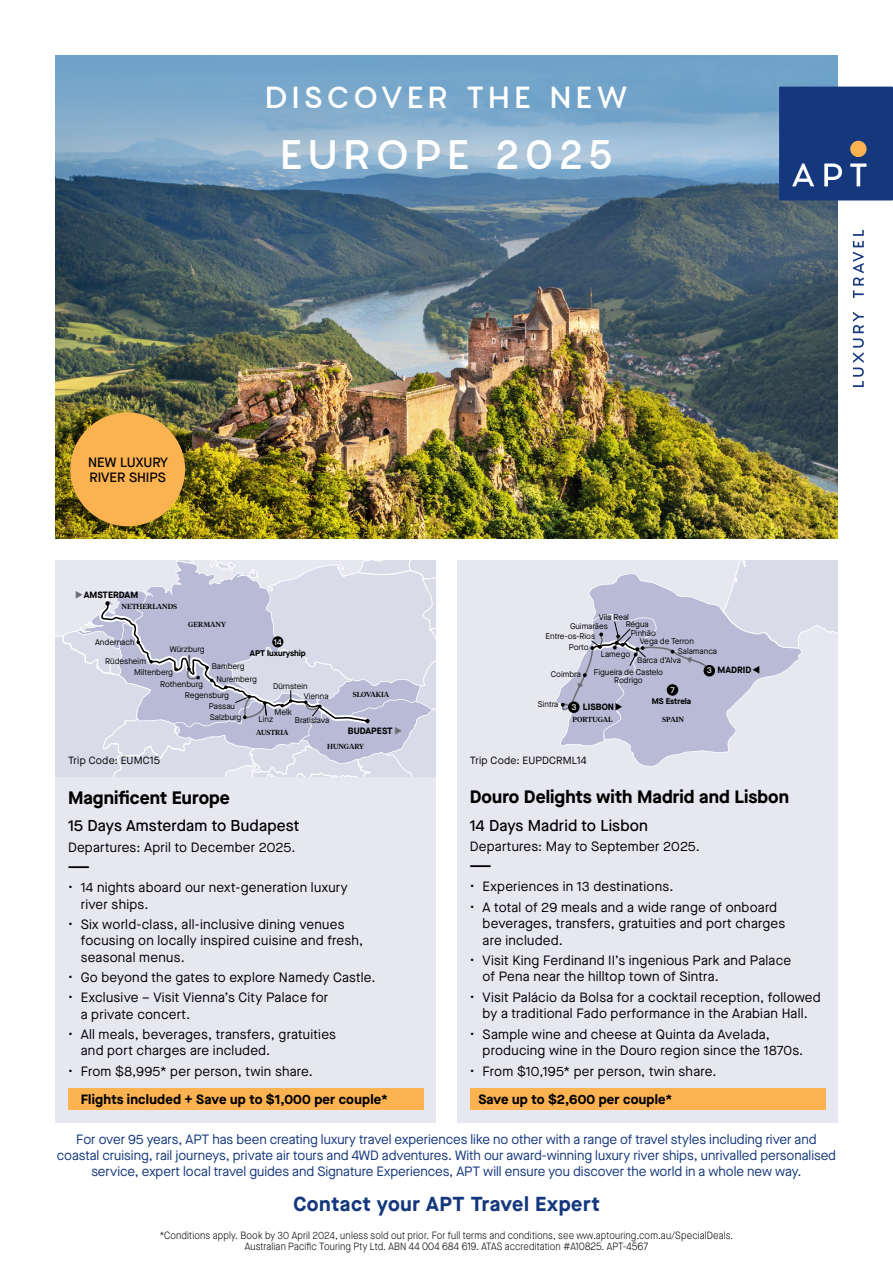
<style>
.page{position:relative;width:893px;height:1263px;background:#fff}
.page>*{position:absolute;margin:0;border:0;box-sizing:border-box;transform-origin:0 0}
.t1{font:500 40.5px "Charlevoix Pro";letter-spacing:.095em;color:#fff}
.t2{font:500 30px "Charlevoix Pro";letter-spacing:.105em;color:#fff}
.t3{font:700 20.25px "Maison Neue";letter-spacing:.025em;color:#14377d}
.t4{font:700 18px "Maison Neue";letter-spacing:.005em;color:#000}
.t5{font:500 15.75px "Maison Neue";letter-spacing:.01em;color:#000}
.t6{font:13.5px/16.2px "Maison Neue";letter-spacing:.015em;color:#000}
.t7{font:13.5px/16.2px "Maison Neue";letter-spacing:-.005em;color:#14377d;text-align:center}
.t8{font:700 13.5px "Maison Neue";letter-spacing:.015em;color:#000}
.t9{font:500 13.5px/15px "Maison Neue";color:#000}
.t10{font:300 10.5px/10.5px "Maison Neue";letter-spacing:.015em;color:#000;text-align:center;scale:.9 1}
.t11{font:10.5px "Maison Neue";letter-spacing:.02em;color:#000}
.t12{font:700 9.15px "Maison Neue";color:#000}
.t13{font:500 8.4px "Maison Neue";color:#fff}
.t14{font:8.25px "Maison Neue";color:#000}
.t15{font:700 8.25px "Maison Neue";color:#000}
.t16{font:500 8.25px "Maison Neue";color:#fff}
.t17{font:500 7.35px "Tiempos Headline";color:#000}
.s1{color:#6d6e71}
</style>
<div class="page">
<img style="left:55px;top:304px;width:783px;height:235px">
<svg style="left:55px;top:560px;width:381px;height:217px;background:#cfd0e1"></svg>
<div style="left:70px;top:412px;width:115px;height:114px;background:#fbb250;border-radius:50%"></div>
<svg style="left:55px;top:55px;width:783px;height:249px;background:#63859e"></svg>
<div style="left:457px;top:560px;width:381px;height:217px;background:#e7e7f0"></div>
<svg style="left:556px;top:560px;width:282px;height:207px"></svg>
<div style="left:55px;top:777px;width:381px;height:345px;background:#e7e7f0"></div>
<div style="left:68px;top:1089px;width:355px;height:21px;background:#fbb250"></div>
<div style="left:457px;top:777px;width:381px;height:345px;background:#e7e7f0"></div>
<div style="left:470px;top:1089px;width:355px;height:21px;background:#fbb250"></div>
<svg style="left:853px;top:312px;width:11px;height:75px"></svg>
<svg style="left:853px;top:230px;width:11px;height:68px"></svg>
<div style="left:779px;top:87px;width:114px;height:113px;background:#14377d"></div>
<div style="left:850px;top:141px;width:16px;height:16px;background:#fbb250;border-radius:50%"></div>
<svg style="left:792px;top:164px;width:22px;height:22px"></svg>
<svg style="left:824px;top:164px;width:18px;height:22px"></svg>
<svg style="left:850px;top:164px;width:16px;height:22px"></svg>
<h2 class="t2" style="left:265px;top:78px;width:365px">DISCOVER THE NEW</h2>
<h1 class="t1" style="left:280px;top:128px;width:335px">EUROPE 2025</h1>
<p class="t9" style="left:88px;top:454px;width:81px">NEW LUXURY<br>RIVER SHIPS</p>
<p class="t12" style="left:75px;top:588px;width:65px"><span class="s1">◆</span> AMSTERDAM</p>
<p class="t17" style="left:122px;top:601px;width:57px">NETHERLANDS</p>
<p class="t17" style="left:188px;top:620px;width:39px">GERMANY</p>
<p class="t14" style="left:95px;top:636px;width:41px">Andernach</p>
<p class="t14" style="left:105px;top:655px;width:42px">Rüdesheim</p>
<p class="t14" style="left:170px;top:644px;width:36px">Würzburg</p>
<p class="t14" style="left:134px;top:666px;width:40px">Miltenberg</p>
<p class="t14" style="left:160px;top:679px;width:44px">Rothenburg</p>
<p class="t16" style="left:274px;top:636px;width:9px">14</p>
<p class="t15" style="left:250px;top:647px;width:57px">APT luxuryship</p>
<p class="t14" style="left:212px;top:661px;width:34px">Bamberg</p>
<p class="t14" style="left:216px;top:674px;width:42px">Nuremberg</p>
<p class="t14" style="left:273px;top:681px;width:36px">Dürnstein</p>
<p class="t14" style="left:185px;top:689px;width:46px">Regensburg</p>
<p class="t14" style="left:209px;top:700px;width:28px">Passau</p>
<p class="t14" style="left:210px;top:711px;width:33px">Salzburg</p>
<p class="t14" style="left:304px;top:691px;width:26px">Vienna</p>
<p class="t14" style="left:275px;top:706px;width:19px">Melk</p>
<p class="t14" style="left:259px;top:714px;width:16px">Linz</p>
<p class="t14" style="left:295px;top:715px;width:36px">Bratislava</p>
<p class="t17" style="left:353px;top:689px;width:38px">SLOVAKIA</p>
<p class="t14" style="left:599px;top:611px;width:32px">Vila Real</p>
<p class="t14" style="left:601px;top:648px;width:31px">Lamego</p>
<p class="t14" style="left:626px;top:619px;width:25px">Régua</p>
<p class="t14" style="left:570px;top:621px;width:39px">Guimarães</p>
<p class="t14" style="left:631px;top:628px;width:26px">Pinhão</p>
<p class="t14" style="left:546px;top:631px;width:51px">Entre-os-Rios</p>
<p class="t14" style="left:640px;top:636px;width:56px">Vega de Terron</p>
<p class="t14" style="left:637px;top:655px;width:45px">Barca d’Alva</p>
<p class="t14" style="left:569px;top:642px;width:21px">Porto</p>
<p class="t14" style="left:678px;top:645px;width:41px">Salamanca</p>
<p class="t14" style="left:551px;top:668px;width:31px">Coimbra</p>
<p class="t14" style="left:594px;top:667px;width:71px">Figueira de Castelo</p>
<p class="t12" style="left:718px;top:664px;width:44px">MADRID ▼</p>
<p class="t14" style="left:614px;top:674px;width:30px">Rodrigo</p>
<p class="t13" style="left:707px;top:665px;width:7px">3</p>
<p class="t14" style="left:538px;top:698px;width:22px">Sintra</p>
<p class="t12" style="left:583px;top:700px;width:41px">LISBON ◆</p>
<p class="t13" style="left:571px;top:701px;width:7px">3</p>
<p class="t13" style="left:670px;top:684px;width:6px">7</p>
<p class="t15" style="left:652px;top:695px;width:41px">MS Estrela</p>
<p class="t17" style="left:573px;top:714px;width:42px">PORTUGAL</p>
<p class="t17" style="left:662px;top:714px;width:23px">SPAIN</p>
<p class="t17" style="left:256px;top:727px;width:34px">AUSTRIA</p>
<p class="t12" style="left:348px;top:724px;width:56px">BUDAPEST <span class="s1">◆</span></p>
<p class="t17" style="left:327px;top:741px;width:38px">HUNGARY</p>
<p class="t11" style="left:68px;top:754px;width:94px">Trip Code: EUMC15</p>
<p class="t11" style="left:470px;top:754px;width:118px">Trip Code: EUPDCRML14</p>
<h3 class="t4" style="left:68px;top:785px;width:163px">Magnificent Europe</h3>
<p class="t5" style="left:68px;top:815px;width:233px">15 Days Amsterdam to Budapest</p>
<p class="t6" style="left:68px;top:839px;width:229px">Departures: April to December 2025.</p>
<p class="t8" style="left:68px;top:858px;width:23px">——</p>
<p class="t6" style="left:81px;top:879px;width:269px;text-indent:-13px">• 14 nights aboard our next-generation luxury river ships.</p>
<p class="t6" style="left:81px;top:916px;width:284px;text-indent:-13px">• Six world-class, all-inclusive dining venues focusing on locally inspired cuisine and fresh, seasonal menus.</p>
<p class="t6" style="left:68px;top:969px;width:309px">• Go beyond the gates to explore Namedy Castle.</p>
<p class="t6" style="left:81px;top:989px;width:249px;text-indent:-13px">• Exclusive – Visit Vienna’s City Palace for a private concert.</p>
<p class="t6" style="left:81px;top:1026px;width:257px;text-indent:-13px">• All meals, beverages, transfers, gratuities and port charges are included.</p>
<p class="t6" style="left:68px;top:1063px;width:246px">• From $8,995* per person, twin share.</p>
<p class="t8" style="left:81px;top:1089px;width:309px">Flights included + Save up to $1,000 per couple*</p>
<h3 class="t4" style="left:470px;top:784px;width:321px">Douro Delights with Madrid and Lisbon</h3>
<p class="t5" style="left:470px;top:815px;width:180px">14 Days Madrid to Lisbon</p>
<p class="t6" style="left:470px;top:838px;width:232px">Departures: May to September 2025.</p>
<p class="t8" style="left:470px;top:856px;width:23px">——</p>
<p class="t6" style="left:470px;top:878px;width:205px">• Experiences in 13 destinations.</p>
<p class="t6" style="left:483px;top:899px;width:304px;text-indent:-13px">• A total of 29 meals and a wide range of onboard beverages, transfers, gratuities and port charges are included.</p>
<p class="t6" style="left:483px;top:952px;width:310px;text-indent:-13px">• Visit King Ferdinand II’s ingenious Park and Palace of Pena near the hilltop town of Sintra.</p>
<p class="t6" style="left:470px;top:989px;width:352px;text-align:center">• Visit Palácio da Bolsa for a cocktail reception, followed by a traditional Fado performance in the Arabian Hall.</p>
<p class="t6" style="left:483px;top:1026px;width:322px;text-indent:-13px">• Sample wine and cheese at Quinta da Avelada, producing wine in the Douro region since the 1870s.</p>
<p class="t6" style="left:470px;top:1063px;width:248px">• From $10,195* per person, twin share.</p>
<p class="t8" style="left:478px;top:1089px;width:195px">Save up to $2,600 per couple*</p>
<p class="t7" style="left:57px;top:1131px;width:781px">For over 95 years, APT has been creating luxury travel experiences like no other with a range of travel styles including river and coastal cruising, rail journeys, private air tours and 4WD adventures. With our award-winning luxury river ships, unrivalled personalised service, expert local travel guides and Signature Experiences, APT will ensure you discover the world in a whole new way.</p>
<h3 class="t3" style="left:293px;top:1190px;width:308px">Contact your APT Travel Expert</h3>
<p class="t10" style="left:160px;top:1230px;width:639px">*Conditions apply. Book by 30 April 2024, unless sold out prior. For full terms and conditions, see www.aptouring.com.au/SpecialDeals.<br>Australian Pacific Touring Pty Ltd. ABN 44 004 684 619. ATAS accreditation #A10825. APT-4567</p>
</div>
